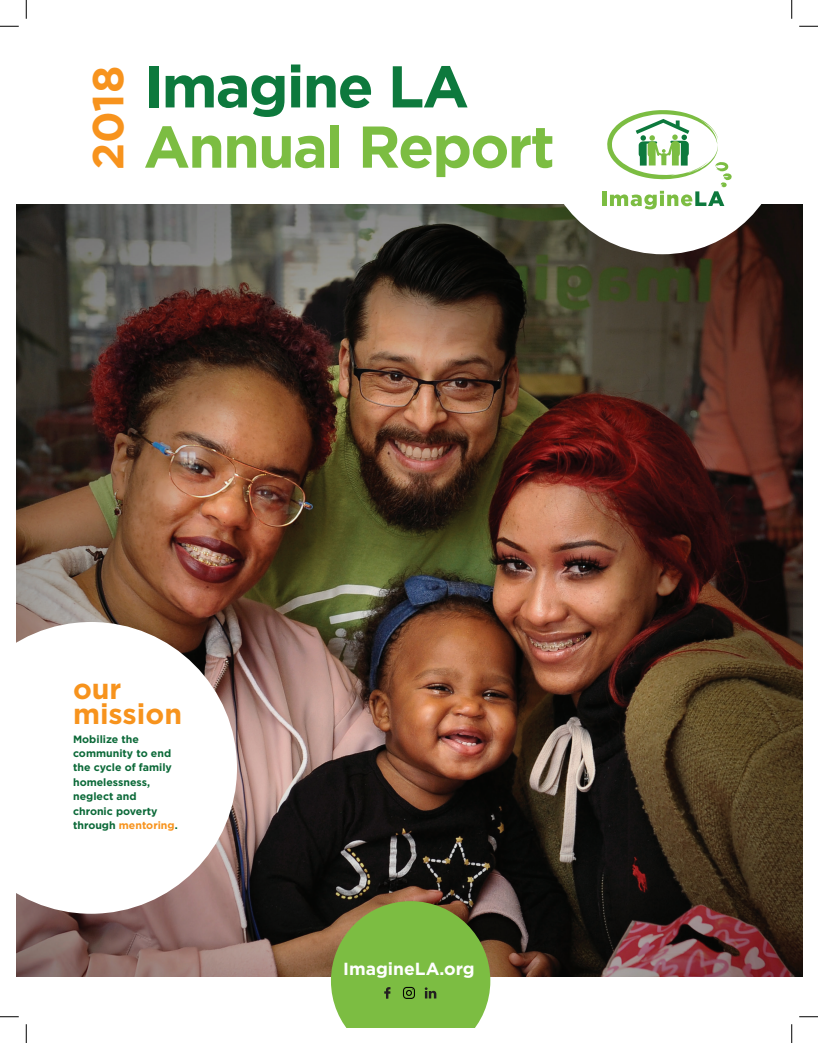
<style>
.page{position:relative;width:818px;height:1043px;background:#fff}
.page>*{position:absolute;margin:0;border:0;box-sizing:border-box;transform-origin:0 0}
.t1{font:700 58.75px "Gotham";letter-spacing:-.03em;color:#7cbd42}
.t2{font:700 58.75px "Gotham";letter-spacing:-.03em;color:#0d793d}
.t3{font:700 43.38px "Gotham";color:#f7931d}
.t4{font:700 28.38px/25px "Gotham";color:#f7931d}
.t5{font:700 17.5px "Gotham";color:#fff}
.t6{font:700 10.62px/14.5px "Gotham";color:#0b6938}
.s1{color:#f7931d}
</style>
<div class="page">
<img style="left:16px;top:204px;width:786px;height:772px">
<svg style="left:540px;top:191px;width:244px;height:63px"></svg>
<svg style="left:16px;top:622px;width:221px;height:291px"></svg>
<hr style="left:602px;top:191px;width:4px;height:15px;background:#7cbd42">
<svg style="left:607px;top:110px;width:125px;height:99px"></svg>
<svg style="left:331px;top:901px;width:159px;height:127px;background:#7aad43"></svg>
<svg style="left:0;top:25px;width:19px;height:2px"></svg>
<svg style="left:799px;top:25px;width:19px;height:2px"></svg>
<svg style="left:0;top:1016px;width:19px;height:1px"></svg>
<svg style="left:799px;top:1016px;width:19px;height:1px"></svg>
<svg style="left:25px;top:0;width:2px;height:19px"></svg>
<svg style="left:25px;top:1024px;width:2px;height:18px"></svg>
<svg style="left:791px;top:0;width:1px;height:19px"></svg>
<svg style="left:791px;top:1024px;width:1px;height:18px"></svg>
<h2 class="t3" style="left:79px;top:170px;width:106px;rotate:-90deg">2018</h2>
<h1 class="t2" style="left:144px;top:48px;width:327px">Imagine LA</h1>
<h1 class="t1" style="left:144px;top:108px;width:413px">Annual Report</h1>
<h3 class="t4" style="left:73px;top:676px;width:110px">our mission</h3>
<p class="t6" style="left:73px;top:731px;width:106px">Mobilize the community to end the cycle of family homelessness, neglect and chronic poverty through <span class="s1">mentoring</span>.</p>
<h3 class="t5" style="left:343px;top:957px;width:133px">ImagineLA.org</h3>
</div>
